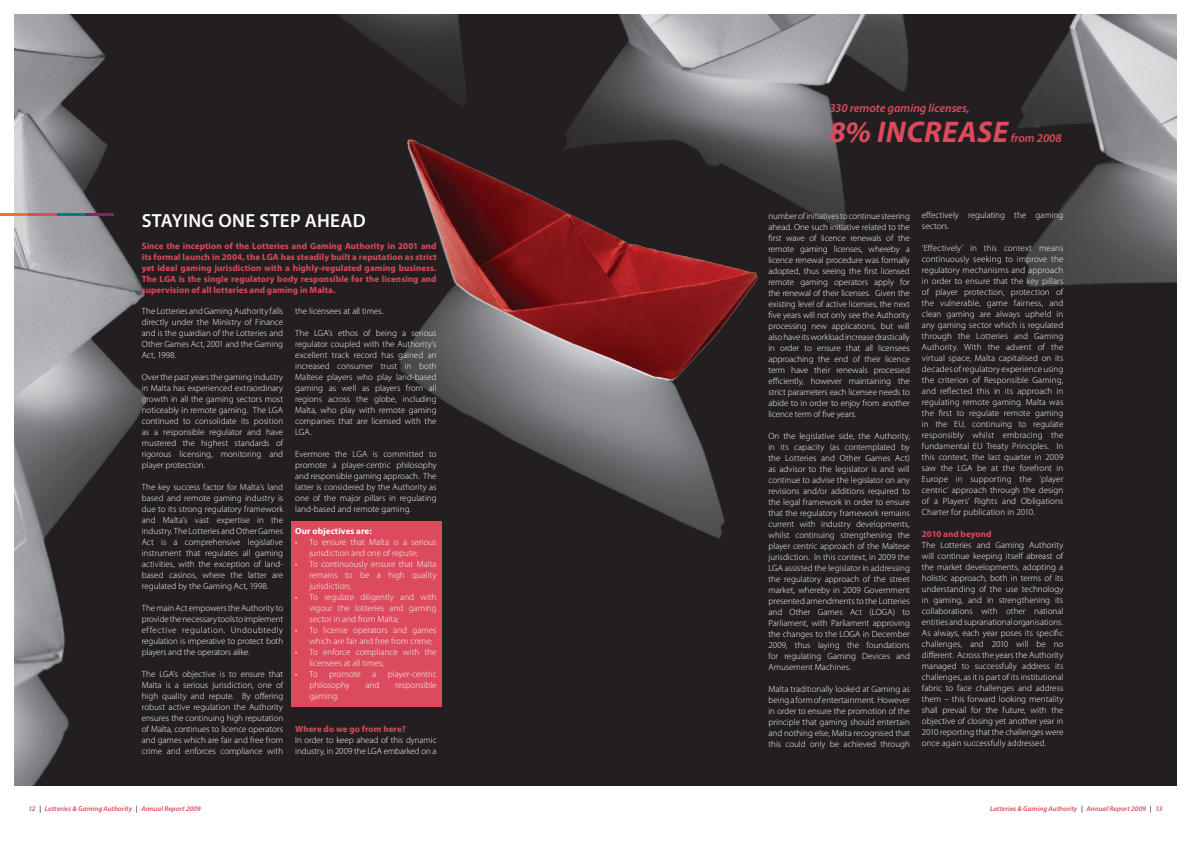
<style>
.page{position:relative;width:1191px;height:842px;background:#fff}
.page>*{position:absolute;margin:0;border:0;box-sizing:border-box;transform-origin:0 0}
.t1{font:italic 700 30px "Myriad Pro";letter-spacing:.015em;color:#db4a5d}
.t2{font:600 19px "Myriad Pro";letter-spacing:.015em;color:#fff}
.t3{font:italic 600 12px "Myriad Pro";letter-spacing:-.005em;color:#db4a5d}
.t4{font:300 9px/11px "Myriad Pro";color:#fff;text-align:justify}
.t5{font:700 9px/11px "Myriad Pro";letter-spacing:.01em;color:#db4a5d;text-align:justify}
.t6{font:700 9px "Myriad Pro";letter-spacing:.01em;color:#fff}
.t7{font:italic 600 7px "Myriad Pro";letter-spacing:.015em;color:#db4a5d}
.s1{color:#231f20}
</style>
<div class="page">
<img style="left:14px;top:14px;width:1162px;height:771px">
<div style="left:291px;top:521px;width:150px;height:186px;background:#db4a5d"></div>
<hr style="left:0;top:213px;width:28px;height:2px;background:#f36f21">
<hr style="left:57px;top:213px;width:28px;height:2px;background:#00807b">
<hr style="left:28px;top:213px;width:29px;height:2px;background:#db4a5d">
<hr style="left:85px;top:213px;width:28px;height:2px;background:#7b2868">
<h2 class="t2" style="left:142px;top:213px;width:225px">STAYING ONE STEP AHEAD</h2>
<p class="t5" style="left:142px;top:241px;width:296px">Since the inception of the Lotteries and Gaming Authority in 2001 and its formal launch in 2004, the LGA has steadily built a reputation as strict yet ideal gaming jurisdiction with a highly-regulated gaming business.<br>The LGA is the single regulatory body responsible for the licensing and supervision of all lotteries and gaming in malta.</p>
<p class="t4" style="left:142px;top:306px;width:143px">The Lotteries and Gaming Authority falls directly under the Ministry of Finance and is the guardian of the Lotteries and Other Games Act, 2001 and the Gaming Act, 1998.</p>
<p class="t4" style="left:142px;top:372px;width:143px">Over the past years the gaming industry in Malta has experienced extraordinary growth in all the gaming sectors most noticeably in remote gaming. The LGA continued to consolidate its position as a responsible regulator and have mustered the highest standards of rigorous licensing, monitoring and player protection.</p>
<p class="t4" style="left:142px;top:482px;width:143px">The key success factor for Malta’s land based and remote gaming industry is due to its strong regulatory framework and Malta’s vast expertise in the industry. The Lotteries and Other Games Act is a comprehensive legislative instrument that regulates all gaming activities, with the exception of land&shy;based casinos, where the latter are regulated by the Gaming Act, 1998.</p>
<p class="t4" style="left:142px;top:603px;width:143px">The main Act empowers the Authority to provide the necessary tools to implement effective regulation. Undoubtedly regulation is imperative to protect both players and the operators alike.</p>
<p class="t4" style="left:142px;top:669px;width:143px">The LGA’s objective is to ensure that Malta is a serious jurisdiction, one of high quality and repute. By offering robust active regulation the Authority ensures the continuing high reputation of Malta, continues to licence operators and games which are fair and free from crime and enforces compliance with</p>
<p class="t4" style="left:295px;top:306px;width:90px">the licensees at all times.</p>
<p class="t4" style="left:295px;top:328px;width:143px">The LGA’s ethos of being a serious regulator coupled with the Authority’s excellent track record has gained an increased consumer trust in both Maltese players who play land-based gaming as well as players from all regions across the globe, including Malta, who play with remote gaming companies that are licensed with the LGA.</p>
<p class="t4" style="left:295px;top:449px;width:143px">Evermore the LGA is committed to promote a player-centric philosophy and responsible gaming approach. The latter is considered by the Authority as one of the major pillars in regulating land-based and remote gaming.</p>
<p class="t6" style="left:295px;top:527px;width:78px">Our objectives are:</p>
<p class="t4" style="left:295px;top:536px;width:143px;text-align:center">• To ensure that Malta is a serious jurisdiction and one of repute;</p>
<p class="t4" style="left:309px;top:558px;width:129px;text-indent:-14px">• To continuously ensure that Malta remains to be a high quality jurisdiction;</p>
<p class="t4" style="left:309px;top:591px;width:129px;text-indent:-14px">• To regulate diligently and with vigour the lotteries and gaming sector in and from Malta;</p>
<p class="t4" style="left:309px;top:624px;width:129px;text-indent:-14px">• To license operators and games which are fair and free from crime;</p>
<p class="t4" style="left:309px;top:646px;width:129px;text-indent:-14px">• To enforce compliance with the licensees at all times;</p>
<p class="t4" style="left:295px;top:668px;width:24px">• To</p>
<p class="t4" style="left:329px;top:669px;width:33px">promote</p>
<p class="t4" style="left:372px;top:669px;width:6px">a</p>
<p class="t4" style="left:388px;top:669px;width:50px">player-centric</p>
<p class="t4" style="left:309px;top:680px;width:42px">philosophy</p>
<p class="t4" style="left:365px;top:680px;width:15px">and</p>
<p class="t4" style="left:395px;top:680px;width:43px">responsible</p>
<p class="t4" style="left:309px;top:691px;width:31px">gaming.</p>
<p class="t5" style="left:295px;top:724px;width:112px">Where do we go from here?</p>
<p class="t4" style="left:295px;top:735px;width:143px">In order to keep ahead of this dynamic industry, in 2009 the LGA embarked on a</p>
<h3 class="t3" style="left:829px;top:103px;width:142px">330 remote gaming licenses,</h3>
<h1 class="t1" style="left:829px;top:120px;width:180px">8% INCREASE</h1>
<h3 class="t3" style="left:1010px;top:133px;width:53px">from 2008</h3>
<p class="t4" style="left:768px;top:211px;width:143px">number of initiatives to continue steering ahead. One such initiative related to the first wave of licence renewals of the remote gaming licenses, whereby a licence renewal procedure was formally adopted, thus seeing the first licensed remote gaming operators apply for the renewal of their licenses. Given the existing level of active licenses, the next five years will not only see the Authority processing new applications, but will also have its workload increase drastically in order to ensure that all licensees approaching the end of their licence term have their renewals processed efficiently, however maintaining the strict parameters each licensee needs to abide to in order to enjoy from another licence term of five years.</p>
<p class="t4" style="left:768px;top:431px;width:143px">On the legislative side, the Authority, in its capacity (as contemplated by the Lotteries and Other Games Act) as advisor to the legislator is and will continue to advise the legislator on any revisions and/or additions required to the legal framework in order to ensure that the regulatory framework remains current with industry developments, whilst continuing strengthening the player centric approach of the Maltese jurisdiction. In this context, in 2009 the LGA assisted the legislator in addressing the regulatory approach of the street market, whereby in 2009 Government presented amendments to the Lotteries and Other Games Act (LOGA) to Parliament, with Parliament approving the changes to the LOGA in December 2009, thus laying the foundations for regulating Gaming Devices and Amusement Machines.</p>
<p class="t4" style="left:768px;top:684px;width:143px">Malta traditionally looked at Gaming as being a form of entertainment. However in order to ensure the promotion of the principle that gaming should entertain and nothing else, Malta recognised that this could only be achieved through</p>
<p class="t4" style="left:922px;top:211px;width:143px">effectively regulating the gaming sectors.</p>
<p class="t4" style="left:922px;top:244px;width:143px">‘Effectively’ in this context means continuously seeking to improve the regulatory mechanisms and approach in order to ensure that the key pillars of player protection, protection of the vulnerable, game fairness, and clean gaming are always upheld in any gaming sector which is regulated through the Lotteries and Gaming Authority. With the advent of the virtual space, Malta capitalised on its decades of regulatory experience using the criterion of Responsible Gaming, and reflected this in its approach in regulating remote gaming. Malta was the first to regulate remote gaming in the EU, continuing to regulate responsibly whilst embracing the fundamental EU Treaty Principles. In this context, the last quarter in 2009 saw the LGA be at the forefront in Europe in supporting the ‘player centric’ approach through the design of a Players’ Rights and Obligations Charter for publication in 2010.</p>
<p class="t5" style="left:922px;top:530px;width:71px">2010 and beyond</p>
<p class="t4" style="left:922px;top:541px;width:143px">The Lotteries and Gaming Authority will continue keeping itself abreast of the market developments, adopting a holistic approach, both in terms of its understanding of the use technology in gaming, and in strengthening its collaborations with other national entities and supranational organisations.<br>As always, each year poses its specific challenges, and 2010 will be no different. Across the years the Authority managed to successfully address its challenges, as it is part of its institutional fabric to face challenges and address them – this forward looking mentality shall prevail for the future, with the objective of closing yet another year in 2010 reporting that the challenges were once again successfully addressed.</p>
<p class="t7" style="left:28px;top:806px;width:174px">12 <span class="s1">|</span> Lotteries &amp; Gaming Authority <span class="s1">|</span> Annual Report 2009</p>
<p class="t7" style="left:990px;top:806px;width:174px">Lotteries &amp; Gaming Authority <span class="s1">|</span> Annual Report 2009 <span class="s1">|</span> 13</p>
</div>
